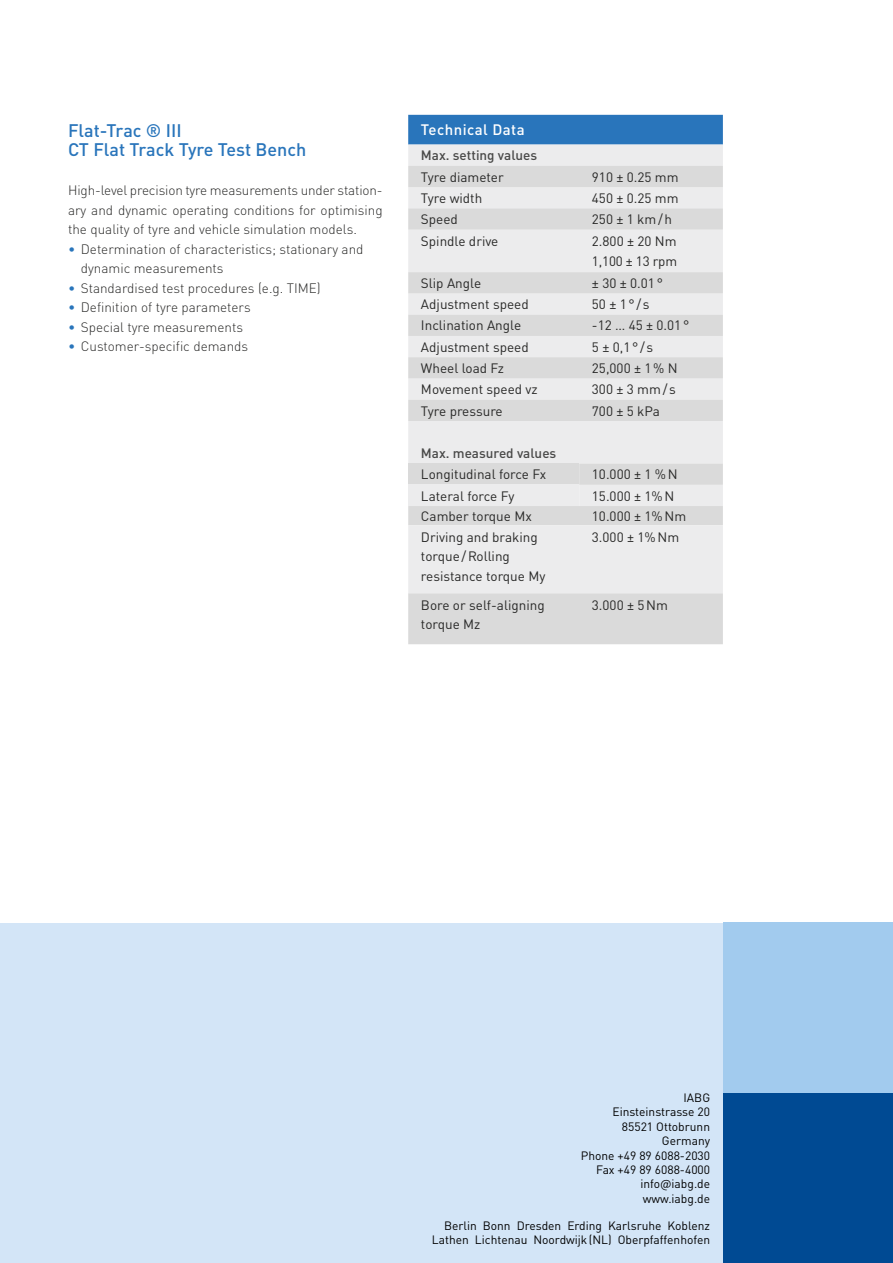
<style>
.page{position:relative;width:893px;height:1263px;background:#fff}
.page>*{position:absolute;margin:0;border:0;box-sizing:border-box;transform-origin:0 0}
.t1{font:500 18px/19.5px "DINOT";color:#2975bb}
.t2{font:500 15px "DINOT";letter-spacing:.03em;color:#fff}
.t3{font:13.5px/19.5px "DINOT";color:#282827}
.t4{font:300 13.5px/19.5px "DINOT";color:#282827;text-align:justify}
.t5{font:500 13.5px "DINOT";color:#494948}
.t6{font:12px/14.4px "DINOT";color:#000;text-align:right}
.s1{color:#2975bb}
</style>
<div class="page">
<div style="left:408px;top:115px;width:315px;height:30px;background:#2975bb"></div>
<div style="left:408px;top:145px;width:315px;height:361px;background:#ececed"></div>
<svg style="left:408px;top:166px;width:315px;height:319px;background:#e4e4e4"></svg>
<div style="left:408px;top:463px;width:171px;height:22px;background:#dadada"></div>
<div style="left:408px;top:485px;width:171px;height:21px;background:#ececed"></div>
<svg style="left:408px;top:506px;width:315px;height:138px;background:#e3e3e3"></svg>
<div style="left:0;top:923px;width:893px;height:340px;background:#d3e5f7"></div>
<div style="left:723px;top:923px;width:170px;height:170px;background:#a2cbee"></div>
<div style="left:723px;top:1093px;width:170px;height:170px;background:#004a93"></div>
<h1 class="t1" style="left:68px;top:120px;width:240px">Flat-Trac ® III<br>CT Flat Track Tyre Test Bench</h1>
<p class="t4" style="left:68px;top:180px;width:316px">High-level precision tyre measurements under station&shy;ary and dynamic operating conditions for optimising the quality of tyre and vehicle simulation models.</p>
<p class="t4" style="left:81px;top:239px;width:284px;text-indent:-13px"><span class="s1">•</span> Determination of characteristics; stationary and dynamic measurements</p>
<p class="t4" style="left:68px;top:278px;width:254px"><span class="s1">•</span> Standardised test procedures (e.g. TIME)</p>
<p class="t4" style="left:68px;top:297px;width:184px"><span class="s1">•</span> Definition of tyre parameters</p>
<p class="t4" style="left:68px;top:317px;width:177px"><span class="s1">•</span> Special tyre measurements</p>
<p class="t4" style="left:68px;top:336px;width:182px"><span class="s1">•</span> Customer-specific demands</p>
<p class="t2" style="left:421px;top:120px;width:105px">Technical Data</p>
<p class="t5" style="left:421px;top:147px;width:118px">Max. setting values</p>
<p class="t3" style="left:421px;top:167px;width:84px">Tyre diameter</p>
<p class="t3" style="left:592px;top:167px;width:88px">910 ± 0.25 mm</p>
<p class="t3" style="left:421px;top:188px;width:63px">Tyre width</p>
<p class="t3" style="left:592px;top:188px;width:88px">450 ± 0.25 mm</p>
<p class="t3" style="left:421px;top:209px;width:38px">Speed</p>
<p class="t3" style="left:592px;top:209px;width:82px">250 ± 1 km/h</p>
<p class="t3" style="left:421px;top:231px;width:79px">Spindle drive</p>
<p class="t3" style="left:592px;top:231px;width:87px">2.800 ± 20 Nm<br>1,100 ± 13 rpm</p>
<p class="t3" style="left:421px;top:273px;width:62px">Slip Angle</p>
<p class="t3" style="left:592px;top:273px;width:72px">± 30 ± 0.01°</p>
<p class="t3" style="left:421px;top:294px;width:109px">Adjustment speed</p>
<p class="t3" style="left:592px;top:294px;width:59px">50 ± 1°/s</p>
<p class="t3" style="left:421px;top:316px;width:102px">Inclination Angle</p>
<p class="t3" style="left:592px;top:316px;width:99px">-12 … 45 ± 0.01°</p>
<p class="t3" style="left:421px;top:337px;width:109px">Adjustment speed</p>
<p class="t3" style="left:592px;top:337px;width:63px">5 ± 0,1°/s</p>
<p class="t3" style="left:421px;top:358px;width:85px">Wheel load Fz</p>
<p class="t3" style="left:592px;top:358px;width:87px">25,000 ± 1% N</p>
<p class="t3" style="left:421px;top:379px;width:118px">Movement speed vz</p>
<p class="t3" style="left:592px;top:379px;width:85px">300 ± 3 mm/ s</p>
<p class="t3" style="left:421px;top:401px;width:83px">Tyre pressure</p>
<p class="t3" style="left:592px;top:401px;width:70px">700 ± 5 kPa</p>
<p class="t5" style="left:421px;top:445px;width:137px">Max. measured values</p>
<p class="t3" style="left:421px;top:464px;width:127px">Longitudinal force Fx</p>
<p class="t3" style="left:592px;top:464px;width:87px">10.000 ± 1 %N</p>
<p class="t3" style="left:421px;top:486px;width:95px">Lateral force Fy</p>
<p class="t3" style="left:592px;top:486px;width:84px">15.000 ± 1%N</p>
<p class="t3" style="left:421px;top:506px;width:112px">Camber torque Mx</p>
<p class="t3" style="left:592px;top:506px;width:96px">10.000 ± 1%Nm</p>
<p class="t3" style="left:421px;top:527px;width:126px">Driving and braking torque/Rolling resistance torque My</p>
<p class="t3" style="left:592px;top:527px;width:89px">3.000 ± 1%Nm</p>
<p class="t3" style="left:421px;top:595px;width:125px">Bore or self-aligning torque Mz</p>
<p class="t3" style="left:592px;top:595px;width:78px">3.000 ± 5Nm</p>
<p class="t6" style="left:581px;top:1090px;width:131px">IABG<br>Einsteinstrasse 20<br>85521 Ottobrunn<br>Germany<br>Phone +49 89 6088-2030<br>Fax +49 89 6088-4000 info@iabg.de www.iabg.de</p>
<p class="t6" style="left:432px;top:1218px;width:280px">Berlin Bonn Dresden Erding Karlsruhe Koblenz<br>Lathen Lichtenau Noordwijk(NL) Oberpfaffenhofen</p>
</div>
